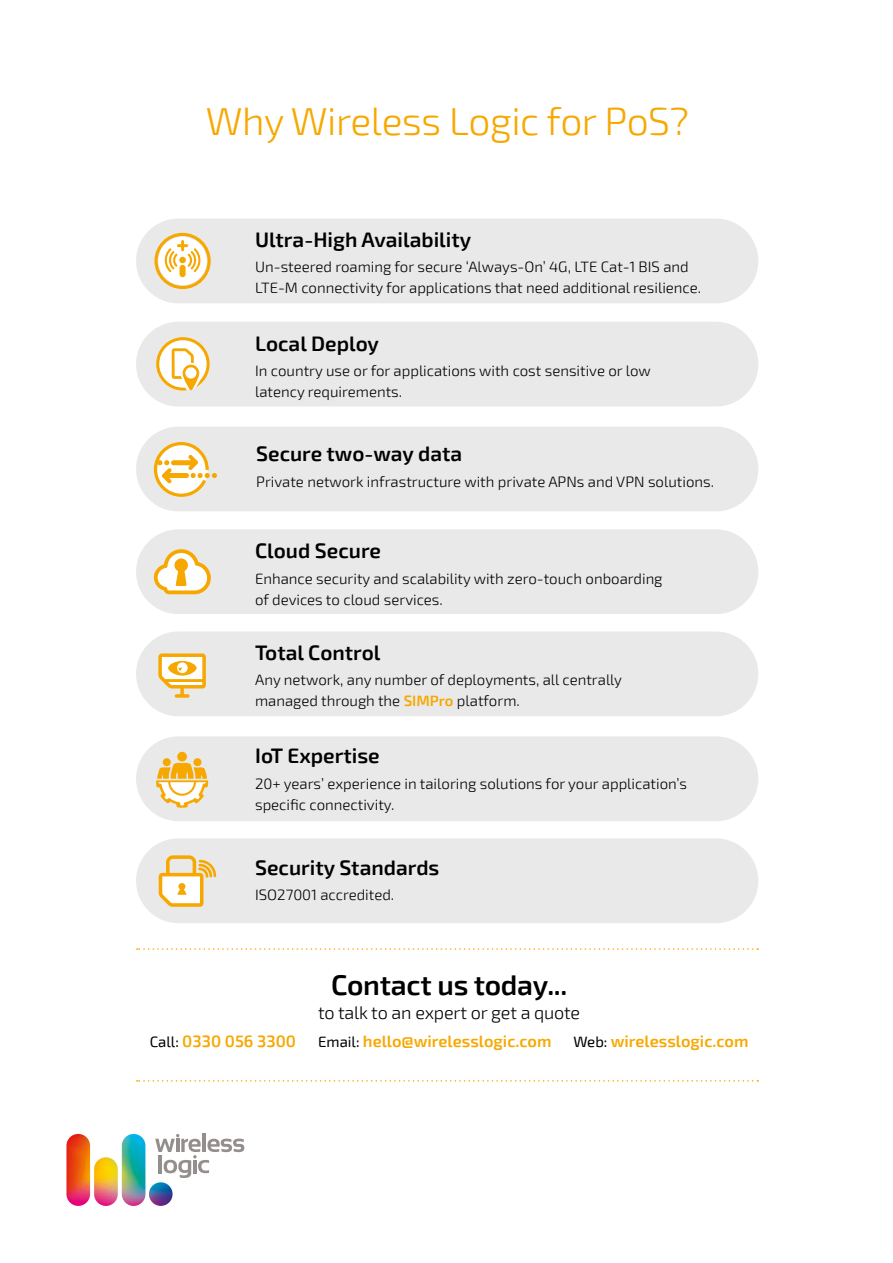
<style>
.page{position:relative;width:893px;height:1263px;background:#fff}
.page>*{position:absolute;margin:0;border:0;box-sizing:border-box;transform-origin:0 0}
.t1{font:300 39px "Exo 2";letter-spacing:-.01em;color:#f7a800}
.t2{font:600 28.5px "Exo 2";letter-spacing:-.01em;color:#000}
.t3{font:600 21px "Exo 2";color:#000}
.t4{font:300 18px "Exo 2";letter-spacing:-.01em;color:#000}
.t5{font:600 16.5px "Exo 2";color:#f7a800}
.t6{font:300 15px/21px "Exo 2";color:#000}
.s1{font-weight:600;color:#f7a800}
.s2{font-weight:400;font-size:15px;color:#000}
</style>
<div class="page">
<div style="left:136px;top:219px;width:622px;height:84px;background:#e9e9e9;border-radius:42px"></div>
<div style="left:136px;top:322px;width:622px;height:84px;background:#e9e9e9;border-radius:42px"></div>
<div style="left:136px;top:427px;width:622px;height:84px;background:#e9e9e9;border-radius:42px"></div>
<div style="left:136px;top:529px;width:622px;height:85px;background:#e9e9e9;border-radius:42px"></div>
<div style="left:136px;top:631px;width:622px;height:85px;background:#e9e9e9;border-radius:42px"></div>
<div style="left:136px;top:736px;width:622px;height:85px;background:#e9e9e9;border-radius:42px"></div>
<div style="left:136px;top:838px;width:622px;height:85px;background:#e9e9e9;border-radius:42px"></div>
<svg style="left:137px;top:948px;width:621px;height:2px"></svg>
<svg style="left:137px;top:1080px;width:621px;height:2px"></svg>
<svg style="left:173px;top:1134px;width:71px;height:44px"></svg>
<img style="left:66px;top:1134px;width:107px;height:72px">
<svg style="left:158px;top:653px;width:48px;height:45px"></svg>
<svg style="left:159px;top:855px;width:57px;height:52px"></svg>
<svg style="left:156px;top:752px;width:52px;height:56px"></svg>
<svg style="left:154px;top:442px;width:63px;height:55px"></svg>
<svg style="left:154px;top:233px;width:57px;height:56px"></svg>
<svg style="left:156px;top:337px;width:54px;height:54px"></svg>
<svg style="left:154px;top:549px;width:57px;height:45px"></svg>
<h1 class="t1" style="left:206px;top:99px;width:485px">Why Wireless Logic for PoS?</h1>
<h3 class="t3" style="left:255px;top:227px;width:218px">Ultra-High Availability</h3>
<p class="t6" style="left:255px;top:257px;width:447px">Un-steered roaming for secure ‘Always-On’ 4G, LTE Cat-1 BIS and<br>LTE-M connectivity for applications that need additional resilience.</p>
<h3 class="t3" style="left:255px;top:331px;width:125px">Local Deploy</h3>
<p class="t6" style="left:255px;top:361px;width:397px">In country use or for applications with cost sensitive or low latency requirements.</p>
<h3 class="t3" style="left:256px;top:442px;width:208px">Secure two-way data</h3>
<p class="t6" style="left:256px;top:471px;width:459px">Private network infrastructure with private APNs and VPN solutions.</p>
<h3 class="t3" style="left:255px;top:538px;width:127px">Cloud Secure</h3>
<p class="t6" style="left:255px;top:568px;width:409px">Enhance security and scalability with zero-touch onboarding of devices to cloud services.</p>
<h3 class="t3" style="left:255px;top:640px;width:127px">Total Control</h3>
<p class="t6" style="left:255px;top:670px;width:368px">Any network, any number of deployments, all centrally managed through the <span class="s1">SIMPro</span> platform.</p>
<h3 class="t3" style="left:255px;top:743px;width:126px">IoT Expertise</h3>
<p class="t6" style="left:255px;top:773px;width:433px">20+ years’ experience in tailoring solutions for your application’s specific connectivity.</p>
<h3 class="t3" style="left:255px;top:855px;width:186px">Security Standards</h3>
<p class="t6" style="left:255px;top:884px;width:141px">ISO27001 accredited.</p>
<h2 class="t2" style="left:331px;top:968px;width:238px">Contact us today...</h2>
<p class="t4" style="left:318px;top:1003px;width:264px">to talk to an expert or get a quote</p>
<p class="t5" style="left:150px;top:1032px;width:148px"><span class="s2">Call:</span> 0330 056 3300</p>
<p class="t5" style="left:318px;top:1032px;width:235px"><span class="s2">Email:</span> hello@wirelesslogic.com</p>
<p class="t5" style="left:573px;top:1032px;width:177px"><span class="s2">Web:</span> wirelesslogic.com</p>
</div>
